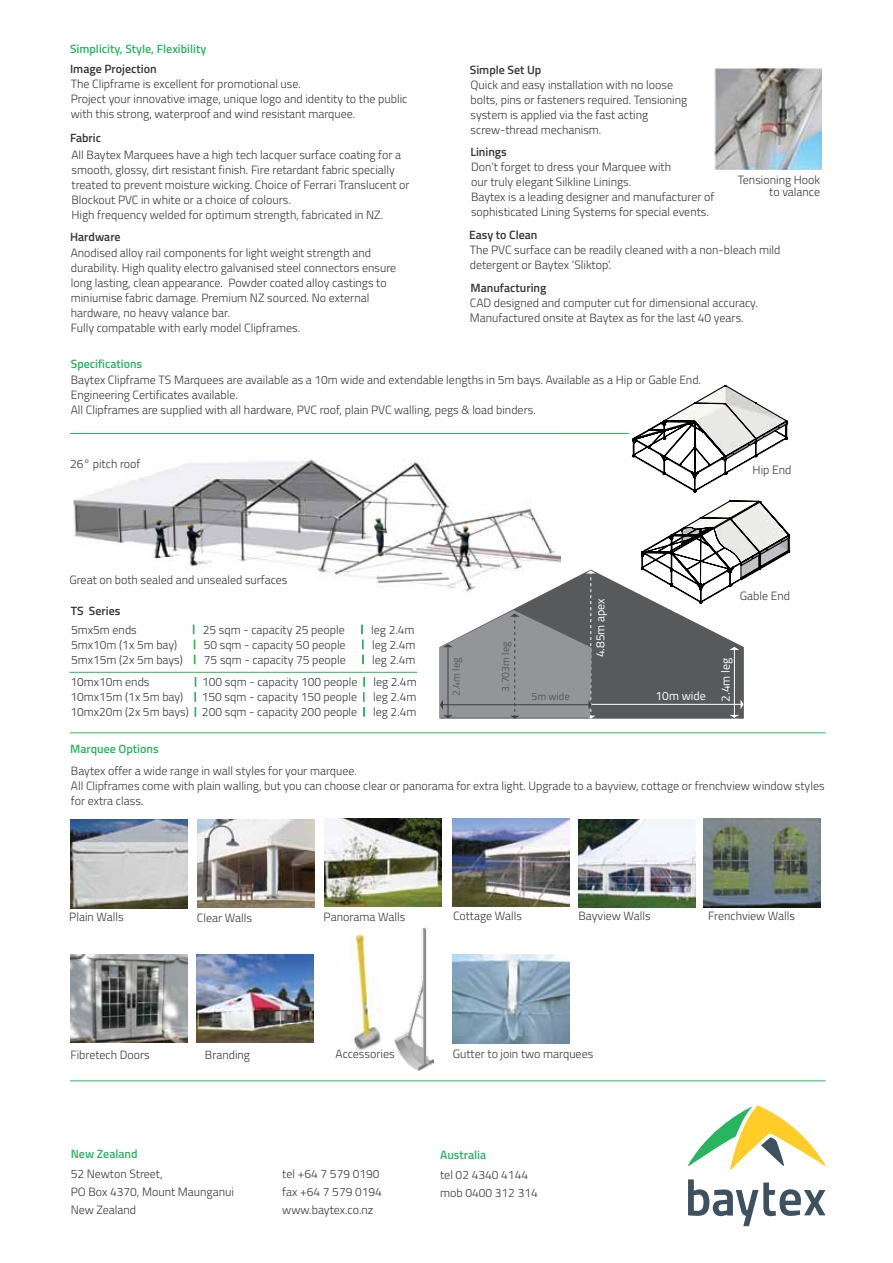
<style>
.page{position:relative;width:893px;height:1263px;background:#fff}
.page>*{position:absolute;margin:0;border:0;box-sizing:border-box;transform-origin:0 0}
.t1{font:300 12px/15px "Titillium";color:#373637}
.t2{font:600 12px "Titillium";color:#373637}
.t3{font:600 12px "Titillium";color:#2bb461}
.t4{font:12px "Titillium";color:#fff}
.t5{font:10.5px "Titillium";color:#58595b}
</style>
<div class="page">
<img style="left:73px;top:459px;width:488px;height:176px">
<svg style="left:688px;top:1179px;width:137px;height:47px"></svg>
<svg style="left:688px;top:1105px;width:138px;height:65px"></svg>
<hr style="left:70px;top:433px;width:559px;height:1px;background:#32b561">
<hr style="left:70px;top:732px;width:756px;height:1px;background:#32b561">
<img style="left:703px;top:819px;width:117px;height:88px">
<img style="left:324px;top:819px;width:117px;height:88px">
<img style="left:452px;top:819px;width:117px;height:88px">
<img style="left:578px;top:819px;width:117px;height:88px">
<img style="left:395px;top:928px;width:38px;height:142px">
<img style="left:351px;top:934px;width:31px;height:116px">
<img style="left:452px;top:955px;width:117px;height:88px">
<hr style="left:70px;top:1080px;width:756px;height:1px;background:#32b561">
<img style="left:198px;top:820px;width:117px;height:88px">
<img style="left:71px;top:820px;width:117px;height:88px">
<img style="left:71px;top:954px;width:117px;height:88px">
<img style="left:196px;top:954px;width:117px;height:89px">
<svg style="left:641px;top:501px;width:149px;height:78px"></svg>
<svg style="left:632px;top:385px;width:156px;height:108px"></svg>
<img style="left:714px;top:68px;width:107px;height:101px">
<svg style="left:362px;top:655px;width:2px;height:9px"></svg>
<hr style="left:69px;top:672px;width:348px;height:1px;background:#32b561">
<svg style="left:439px;top:569px;width:305px;height:150px;fill:#58595b"></svg>
<hr style="left:442px;top:704px;width:299px;height:1px;background:#fff">
<svg style="left:740px;top:699px;width:4px;height:10px"></svg>
<hr style="left:734px;top:649px;width:1px;height:66px;background:#fff">
<svg style="left:729px;top:715px;width:10px;height:3px"></svg>
<svg style="left:729px;top:647px;width:10px;height:3px"></svg>
<svg style="left:439px;top:570px;width:157px;height:149px"></svg>
<p class="t3" style="left:70px;top:40px;width:138px">Simplicity, Style, Flexibility</p>
<p class="t2" style="left:70px;top:60px;width:88px">Image Projection</p>
<p class="t1" style="left:71px;top:76px;width:338px">The Clipframe is excellent for promotional use.<br>Project your innovative image, unique logo and identity to the public with this strong, waterproof and wind resistant marquee.</p>
<p class="t2" style="left:70px;top:129px;width:33px">Fabric</p>
<p class="t1" style="left:72px;top:146px;width:340px">All Baytex Marquees have a high tech lacquer surface coating for a smooth, glossy, dirt resistant finish. Fire retardant fabric specially treated to prevent moisture wicking. Choice of Ferrari Translucent or Blockout PVC in white or a choice of colours.<br>High frequency welded for optimum strength, fabricated in NZ.</p>
<p class="t2" style="left:70px;top:227px;width:52px">Hardware</p>
<p class="t1" style="left:71px;top:244px;width:327px">Anodised alloy rail components for light weight strength and durability. High quality electro galvanised steel connectors ensure long lasting, clean appearance. Powder coated alloy castings to miniumise fabric damage. Premium NZ sourced. No external hardware, no heavy valance bar.<br>Fully compatable with early model Clipframes.</p>
<p class="t2" style="left:470px;top:61px;width:73px">Simple Set Up</p>
<p class="t1" style="left:471px;top:77px;width:218px">Quick and easy installation with no loose bolts, pins or fasteners required. Tensioning system is applied via the fast acting screw-thread mechanism.</p>
<p class="t2" style="left:470px;top:143px;width:38px">Linings</p>
<p class="t1" style="left:471px;top:159px;width:245px">Don’t forget to dress your Marquee with<br>our truly elegant Silkline Linings.<br>Baytex is a leading designer and manufacturer of sophisticated Lining Systems for special events.</p>
<p class="t1" style="left:738px;top:174px;width:84px;line-height:12px;text-align:right">Tensioning Hook to valance</p>
<p class="t2" style="left:469px;top:226px;width:70px">Easy to Clean</p>
<p class="t1" style="left:470px;top:242px;width:312px">The PVC surface can be readily cleaned with a non-bleach mild detergent or Baytex ‘Sliktop’.</p>
<p class="t2" style="left:471px;top:278px;width:77px">Manufacturing</p>
<p class="t1" style="left:470px;top:294px;width:290px">CAD designed and computer cut for dimensional accuracy.<br>Manufactured onsite at Baytex as for the last 40 years.</p>
<p class="t3" style="left:71px;top:355px;width:73px">Specifications</p>
<p class="t1" style="left:71px;top:372px;width:632px">Baytex Clipframe TS Marquees are available as a 10m wide and extendable lengths in 5m bays. Available as a Hip or Gable End.<br>Engineering Certificates available.<br>All Clipframes are supplied with all hardware, PVC roof, plain PVC walling, pegs &amp; load binders.</p>
<p class="t1" style="left:70px;top:455px;width:72px">26° pitch roof</p>
<p class="t1" style="left:753px;top:462px;width:40px">Hip End</p>
<p class="t1" style="left:69px;top:572px;width:220px">Great on both sealed and unsealed surfaces</p>
<p class="t2" style="left:71px;top:602px;width:51px">TS Series</p>
<p class="t1" style="left:71px;top:621px;width:67px">5mx5m ends</p>
<p class="t1" style="left:203px;top:621px;width:143px">25 sqm - capacity 25 people</p>
<p class="t1" style="left:371px;top:621px;width:45px">leg 2.4m</p>
<p class="t1" style="left:71px;top:636px;width:108px">5mx10m (1x 5m bay)</p>
<p class="t1" style="left:204px;top:636px;width:143px">50 sqm - capacity 50 people</p>
<p class="t1" style="left:372px;top:636px;width:45px">leg 2.4m</p>
<p class="t1" style="left:71px;top:651px;width:113px">5mx15m (2x 5m bays)</p>
<p class="t1" style="left:204px;top:651px;width:143px">75 sqm - capacity 75 people</p>
<p class="t1" style="left:372px;top:651px;width:45px">leg 2.4m</p>
<p class="t1" style="left:70px;top:674px;width:81px">10mx10m ends</p>
<p class="t1" style="left:202px;top:674px;width:157px">100 sqm - capacity 100 people</p>
<p class="t1" style="left:373px;top:674px;width:45px">leg 2.4m</p>
<p class="t1" style="left:70px;top:689px;width:114px">10mx15m (1x 5m bay)</p>
<p class="t1" style="left:202px;top:689px;width:157px">150 sqm - capacity 150 people</p>
<p class="t1" style="left:373px;top:689px;width:45px">leg 2.4m</p>
<p class="t1" style="left:70px;top:704px;width:288px">10mx20m (2x 5m bays) 200 sqm - capacity 200 people</p>
<p class="t1" style="left:373px;top:704px;width:45px">leg 2.4m</p>
<p class="t3" style="left:70px;top:740px;width:90px">Marquee Options</p>
<p class="t5" style="left:448px;top:696px;width:40px;rotate:-90deg">2.4m leg</p>
<p class="t5" style="left:498px;top:692px;width:52px;rotate:-90deg">3.703m leg</p>
<p class="t5" style="left:532px;top:689px;width:40px">5m wide</p>
<p class="t4" style="left:591px;top:657px;width:61px;rotate:-90deg">4.85m apex</p>
<p class="t1" style="left:740px;top:588px;width:52px">Gable End</p>
<p class="t4" style="left:656px;top:687px;width:52px">10m wide</p>
<p class="t4" style="left:717px;top:701px;width:45px;rotate:-90deg">2.4m leg</p>
<p class="t1" style="left:71px;top:763px;width:755px">Baytex offer a wide range in wall styles for your marquee.<br>All Clipframes come with plain walling, but you can choose clear or panorama for extra light. Upgrade to a bayview, cottage or frenchview window styles for extra class.</p>
<p class="t1" style="left:69px;top:909px;width:56px">Plain Walls</p>
<p class="t1" style="left:197px;top:909px;width:57px">Clear Walls</p>
<p class="t1" style="left:324px;top:909px;width:83px">Panorama Walls</p>
<p class="t1" style="left:453px;top:908px;width:70px">Cottage Walls</p>
<p class="t1" style="left:579px;top:908px;width:74px">Bayview Walls</p>
<p class="t1" style="left:708px;top:908px;width:89px">Frenchview Walls</p>
<p class="t1" style="left:70px;top:1046px;width:81px">Fibretech Doors</p>
<p class="t1" style="left:205px;top:1046px;width:47px">Branding</p>
<p class="t1" style="left:336px;top:1046px;width:60px">Accessories</p>
<p class="t1" style="left:453px;top:1046px;width:142px">Gutter to join two marquees</p>
<p class="t3" style="left:71px;top:1144px;width:68px">New Zealand</p>
<p class="t1" style="left:71px;top:1164px;width:165px;line-height:18px">52 Newton Street,<br>PO Box 4370, Mount Maunganui<br>New Zealand</p>
<p class="t1" style="left:282px;top:1164px;width:101px;line-height:18px">tel +64 7 579 0190 fax +64 7 579 0194 www.baytex.co.nz</p>
<p class="t3" style="left:440px;top:1146px;width:48px">Australia</p>
<p class="t1" style="left:440px;top:1166px;width:99px;line-height:18px">tel 02 4340 4144 mob 0400 312 314</p>
</div>
